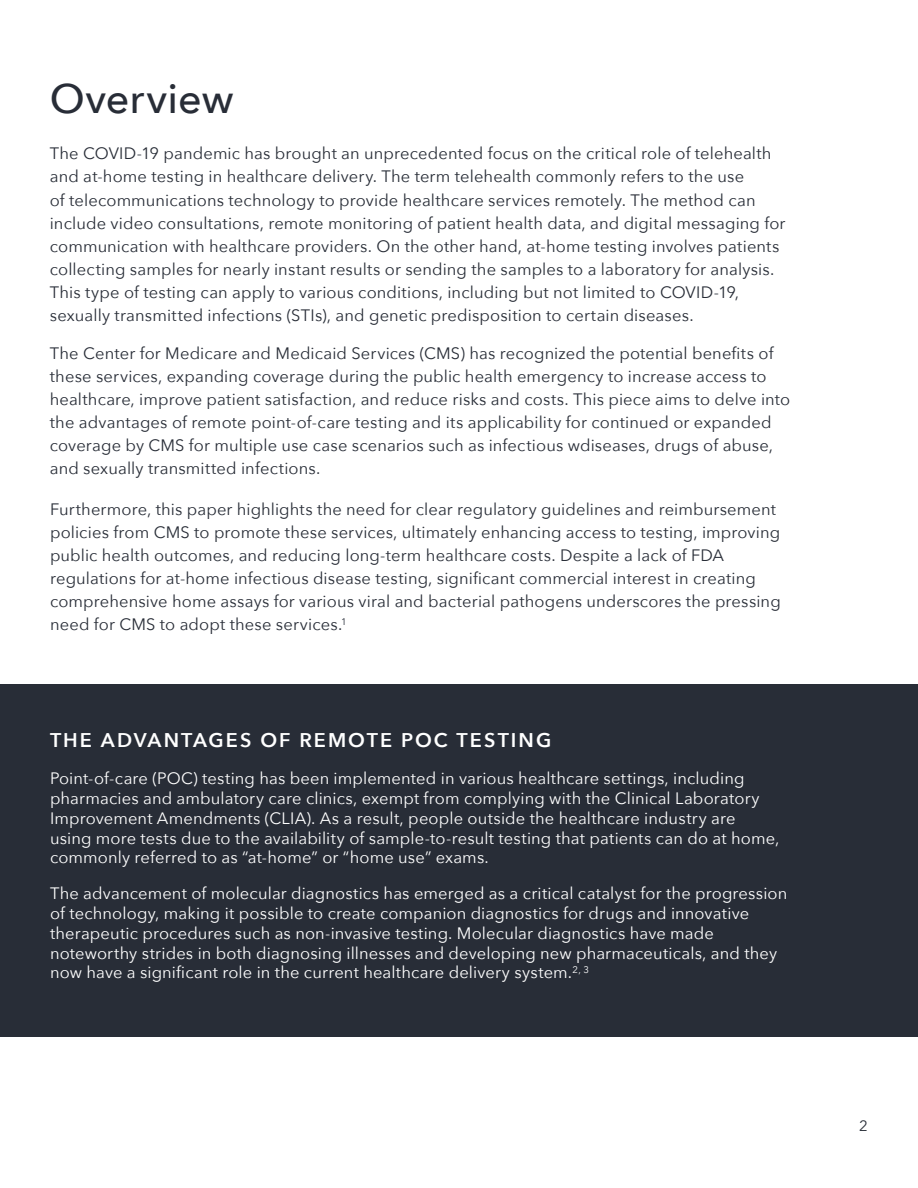
<style>
.page{position:relative;width:918px;height:1188px;background:#fff}
.page>*{position:absolute;margin:0;border:0;box-sizing:border-box;transform-origin:0 0}
.Headline{font:500 41.25px "Avenir Next";color:#282d37}
.Headline-2{font:600 19.8px "Avenir Next";letter-spacing:.1em;color:#fff}
.t1{font:16.5px/23.1px "Avenir Next";letter-spacing:.01em;color:#282d37}
.Headline-3{font:16.5px/19.8px "Avenir Next";letter-spacing:.01em;color:#fff}
.t2{font:15px "Avenir Next";color:#282d37}
</style>
<div class="page">
<div style="left:0;top:684px;width:918px;height:353px;background:#282d37"></div>
<p class="Headline" style="left:50px;top:64px;width:185px">Overview</p>
<p class="t1" style="left:50px;top:141px;width:737px">The COVID-19 pandemic has brought an unprecedented focus on the critical role of telehealth and at-home testing in healthcare delivery. The term telehealth commonly refers to the use<br>of telecommunications technology to provide healthcare services remotely. The method can include video consultations, remote monitoring of patient health data, and digital messaging for communication with healthcare providers. On the other hand, at-home testing involves patients collecting samples for nearly instant results or sending the samples to a laboratory for analysis.<br>This type of testing can apply to various conditions, including but not limited to COVID-19, sexually transmitted infections (STIs), and genetic predisposition to certain diseases.</p>
<p class="t1" style="left:50px;top:341px;width:742px">The Center for Medicare and Medicaid Services (CMS) has recognized the potential benefits of these services, expanding coverage during the public health emergency to increase access to healthcare, improve patient satisfaction, and reduce risks and costs. This piece aims to delve into the advantages of remote point-of-care testing and its applicability for continued or expanded coverage by CMS for multiple use case scenarios such as infectious wdiseases, drugs of abuse, and sexually transmitted infections.</p>
<p class="t1" style="left:50px;top:497px;width:732px">Furthermore, this paper highlights the need for clear regulatory guidelines and reimbursement policies from CMS to promote these services, ultimately enhancing access to testing, improving public health outcomes, and reducing long-term healthcare costs. Despite a lack of FDA regulations for at-home infectious disease testing, significant commercial interest in creating comprehensive home assays for various viral and bacterial pathogens underscores the pressing need for CMS to adopt these services.<sup>1</sup></p>
<p class="Headline-2" style="left:50px;top:723px;width:503px">THE ADVANTAGES OF REMOTE POC TESTING</p>
<p class="Headline-3" style="left:50px;top:768px;width:731px">Point-of-care (POC) testing has been implemented in various healthcare settings, including pharmacies and ambulatory care clinics, exempt from complying with the Clinical Laboratory Improvement Amendments (CLIA). As a result, people outside the healthcare industry are using more tests due to the availability of sample-to-result testing that patients can do at home, commonly referred to as “at-home” or “home use” exams.</p>
<p class="Headline-3" style="left:50px;top:883px;width:739px">The advancement of molecular diagnostics has emerged as a critical catalyst for the progression of technology, making it possible to create companion diagnostics for drugs and innovative therapeutic procedures such as non-invasive testing. Molecular diagnostics have made noteworthy strides in both diagnosing illnesses and developing new pharmaceuticals, and they now have a significant role in the current healthcare delivery system.<sup>2,</sup> <sup>3</sup></p>
<p class="t2" style="left:859px;top:1113px;width:10px">2</p>
</div>
